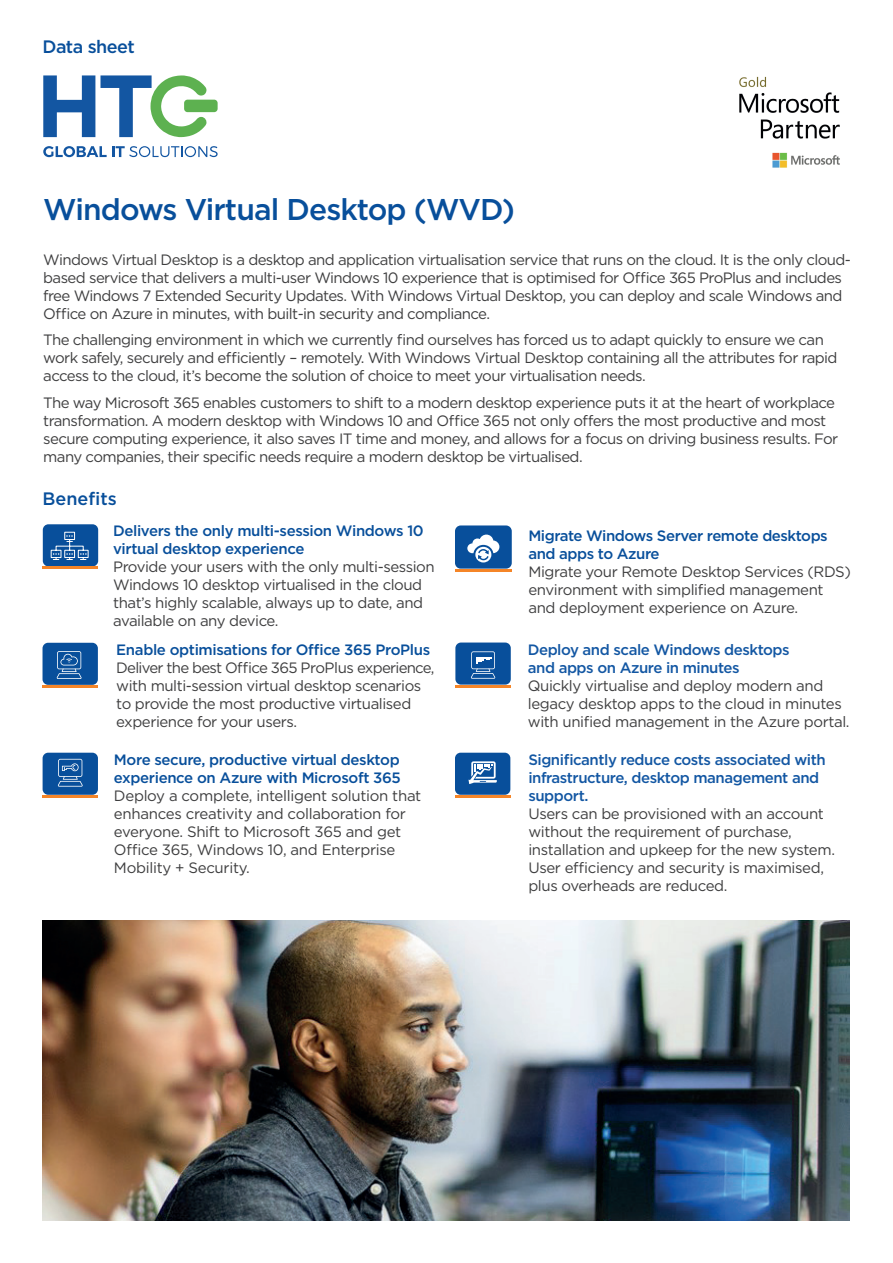
<style>
.page{position:relative;width:893px;height:1263px;background:#fff}
.page>*{position:absolute;margin:0;border:0;box-sizing:border-box;transform-origin:0 0}
.t1{font:500 30px "Gotham";letter-spacing:-.03em;color:#084f9b}
.t2{font:500 18px "Gotham";letter-spacing:-.03em;color:#084f9b}
.t3{font:15px/18px "Gotham";letter-spacing:-.04em;color:#3e3e3f}
.t4{font:500 15px/18px "Gotham";letter-spacing:-.025em;color:#084f9b}
.t5{font:15px/18px "Gotham";letter-spacing:-.02em;color:#3e3e3f}
.t6{font:500 15px/18px "Gotham";letter-spacing:-.03em;color:#1357a3}
</style>
<div class="page">
<div style="left:184px;top:100px;width:34px;height:12px;background:#5db150;border-radius:3px"></div>
<svg style="left:43px;top:75px;width:164px;height:62px"></svg>
<svg style="left:43px;top:146px;width:175px;height:11px"></svg>
<img style="left:739px;top:76px;width:101px;height:92px">
<div style="left:43px;top:524px;width:55px;height:42px;background:#084f9b;border-radius:6px"></div>
<hr style="left:43px;top:566px;width:55px;height:3px;background:#f58527">
<svg style="left:50px;top:531px;width:39px;height:29px"></svg>
<div style="left:43px;top:643px;width:55px;height:42px;background:#084f9b;border-radius:6px"></div>
<hr style="left:43px;top:685px;width:55px;height:3px;background:#f58527">
<svg style="left:57px;top:651px;width:25px;height:28px"></svg>
<img style="left:43px;top:921px;width:806px;height:299px">
<div style="left:455px;top:525px;width:57px;height:44px;background:#084f9b;border-radius:6px"></div>
<hr style="left:455px;top:569px;width:57px;height:3px;background:#f58527">
<svg style="left:467px;top:535px;width:32px;height:27px"></svg>
<div style="left:455px;top:642px;width:56px;height:43px;background:#084f9b;border-radius:6px"></div>
<hr style="left:455px;top:685px;width:56px;height:2px;background:#f58527">
<svg style="left:471px;top:651px;width:24px;height:28px"></svg>
<div style="left:43px;top:753px;width:55px;height:42px;background:#084f9b;border-radius:6px"></div>
<hr style="left:43px;top:795px;width:55px;height:3px;background:#f58527">
<svg style="left:58px;top:759px;width:25px;height:28px"></svg>
<div style="left:455px;top:753px;width:55px;height:42px;background:#084f9b;border-radius:6px"></div>
<hr style="left:455px;top:795px;width:55px;height:3px;background:#f58527">
<svg style="left:468px;top:761px;width:29px;height:23px"></svg>
<p class="t2" style="left:43px;top:35px;width:94px">Data sheet</p>
<h1 class="t1" style="left:43px;top:190px;width:473px">Windows Virtual Desktop (WVD)</h1>
<p class="t3" style="left:43px;top:250px;width:809px">Windows Virtual Desktop is a desktop and application virtualisation service that runs on the cloud. It is the only cloud&shy;based service that delivers a multi-user Windows 10 experience that is optimised for Office 365 ProPlus and includes free Windows 7 Extended Security Updates. With Windows Virtual Desktop, you can deploy and scale Windows and Office on Azure in minutes, with built-in security and compliance.</p>
<p class="t3" style="left:43px;top:331px;width:796px">The challenging environment in which we currently find ourselves has forced us to adapt quickly to ensure we can work safely, securely and efficiently – remotely. With Windows Virtual Desktop containing all the attributes for rapid access to the cloud, it’s become the solution of choice to meet your virtualisation needs.</p>
<p class="t3" style="left:43px;top:393px;width:796px">The way Microsoft 365 enables customers to shift to a modern desktop experience puts it at the heart of workplace transformation. A modern desktop with Windows 10 and Office 365 not only offers the most productive and most secure computing experience, it also saves IT time and money, and allows for a focus on driving business results. For many companies, their specific needs require a modern desktop be virtualised.</p>
<p class="t2" style="left:43px;top:487px;width:76px">Benefits</p>
<p class="t4" style="left:113px;top:522px;width:312px">Delivers the only multi-session Windows 10 virtual desktop experience</p>
<p class="t3" style="left:113px;top:558px;width:323px">Provide your users with the only multi-session Windows 10 desktop virtualised in the cloud that’s highly scalable, always up to date, and available on any device.</p>
<p class="t4" style="left:116px;top:640px;width:315px">Enable optimisations for Office 365 ProPlus</p>
<p class="t3" style="left:116px;top:658px;width:320px">Deliver the best Office 365 ProPlus experience, with multi-session virtual desktop scenarios to provide the most productive virtualised experience for your users.</p>
<p class="t4" style="left:528px;top:527px;width:301px">Migrate Windows Server remote desktops and apps to Azure</p>
<p class="t3" style="left:528px;top:563px;width:324px">Migrate your Remote Desktop Services (RDS) environment with simplified management and deployment experience on Azure.</p>
<p class="t6" style="left:528px;top:640px;width:263px">Deploy and scale Windows desktops and apps on Azure in minutes</p>
<p class="t3" style="left:528px;top:676px;width:323px">Quickly virtualise and deploy modern and legacy desktop apps to the cloud in minutes with unified management in the Azure portal.</p>
<p class="t4" style="left:114px;top:750px;width:288px">More secure, productive virtual desktop experience on Azure with Microsoft 365</p>
<p class="t5" style="left:114px;top:786px;width:309px">Deploy a complete, intelligent solution that enhances creativity and collaboration for everyone. Shift to Microsoft 365 and get Office 365, Windows 10, and Enterprise Mobility + Security.</p>
<p class="t6" style="left:528px;top:750px;width:299px">Significantly reduce costs associated with infrastructure, desktop management and support.</p>
<p class="t3" style="left:528px;top:804px;width:308px">Users can be provisioned with an account without the requirement of purchase, installation and upkeep for the new system.<br>User efficiency and security is maximised, plus overheads are reduced.</p>
</div>
